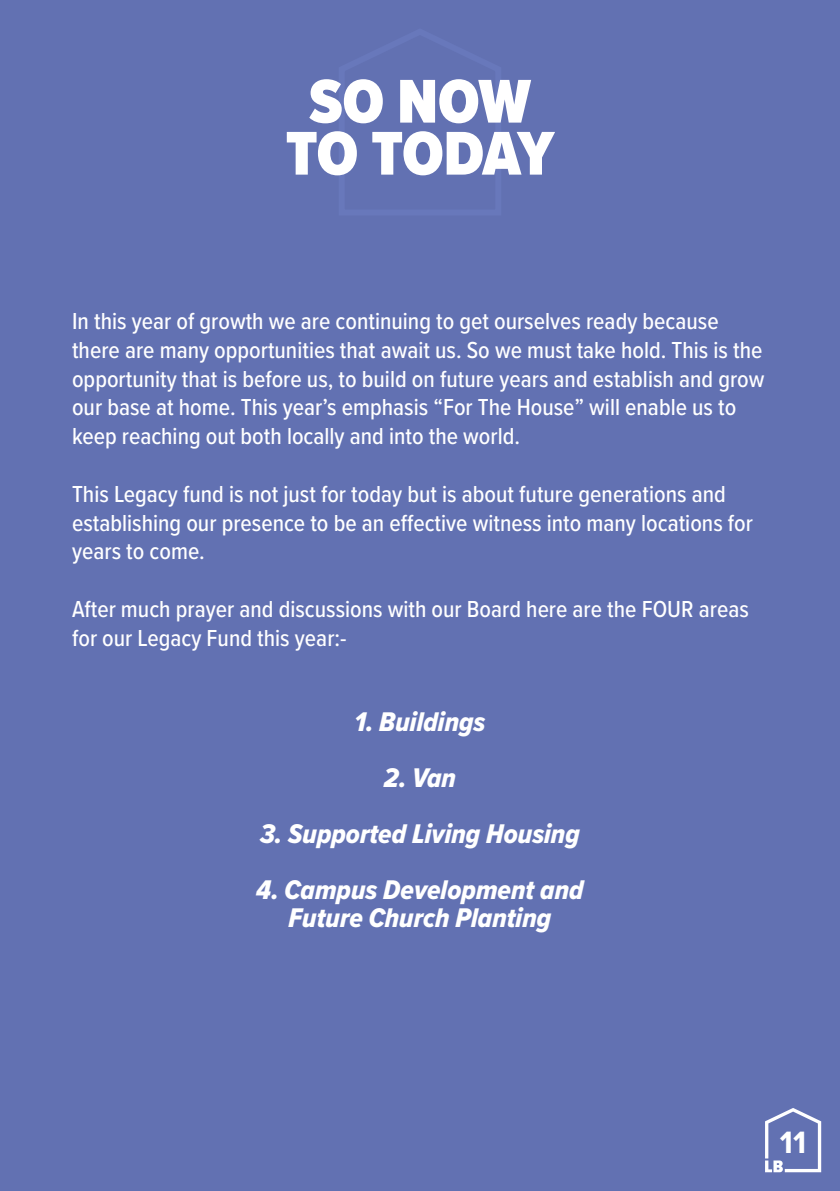
<style>
.page{position:relative;width:840px;height:1191px;background:#fff}
.page>*{position:absolute;margin:0;border:0;box-sizing:border-box;transform-origin:0 0}
.t1{font:900 64px "Proxima Nova Cond";letter-spacing:-.015em;color:#fff}
.t2{font:700 32px "Proxima Nova";color:#fff}
.t3{font:28px "Proxima Nova Cond Extrabld It";color:#fff}
.t4{font:500 24px/28.8px "Proxima Nova Cond";color:#fff}
</style>
<div class="page">
<div style="left:0;top:0;width:839px;height:1191px;background:#6271b2"></div>
<svg style="left:765px;top:1108px;width:55px;height:64px"></svg>
<p class="t1" style="left:309px;top:54px;width:223px">SO NOW</p>
<p class="t1" style="left:285px;top:106px;width:270px">TO TODAY</p>
<p class="t4" style="left:72px;top:306px;width:693px">In this year of growth we are continuing to get ourselves ready because there are many opportunities that await us. So we must take hold. This is the opportunity that is before us, to build on future years and establish and grow our base at home. This year’s emphasis “For The House” will enable us to keep reaching out both locally and into the world.</p>
<p class="t4" style="left:72px;top:478px;width:682px">This Legacy fund is not just for today but is about future generations and establishing our presence to be an effective witness into many locations for years to come.</p>
<p class="t4" style="left:72px;top:594px;width:678px">After much prayer and discussions with our Board here are the FOUR areas for our Legacy Fund this year:-</p>
<p class="t3" style="left:354px;top:701px;width:132px">1. Buildings</p>
<p class="t3" style="left:384px;top:757px;width:73px">2. Van</p>
<p class="t3" style="left:260px;top:813px;width:321px">3. Supported Living Housing</p>
<p class="t3" style="left:256px;top:869px;width:329px">4. Campus Development and</p>
<p class="t3" style="left:288px;top:897px;width:264px">Future Church Planting</p>
<h2 class="t2" style="left:779px;top:1118px;width:28px">11</h2>
</div>
